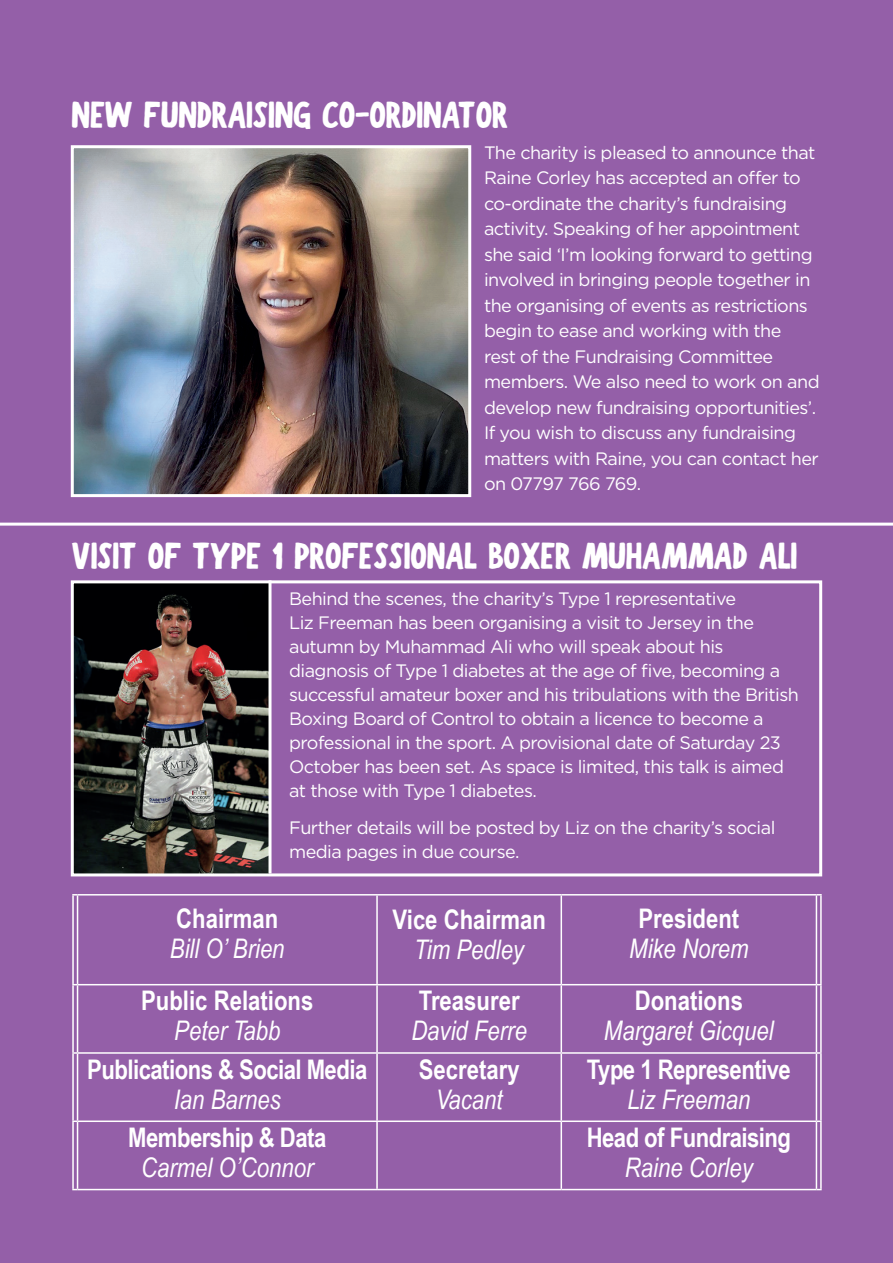
<style>
.page{position:relative;width:893px;height:1263px;background:#fff}
.page>*{position:absolute;margin:0;border:0;box-sizing:border-box;transform-origin:0 0}
.t1{font:37.35px "Boldoa Mat";color:#fff}
.t2{font:700 27px "Arial Narrow";letter-spacing:-.015em;color:#fff}
.t3{font:italic 27px "Arial Narrow";color:#fff}
.t4{font:18px/25.5px "Gotham";letter-spacing:-.03em;color:#fff}
</style>
<div class="page">
<div style="left:0;top:526px;width:893px;height:737px;background:#945fa8"></div>
<div style="left:0;top:0;width:893px;height:527px;background:#945fa8"></div>
<hr style="left:561px;top:894px;width:255px;height:1px;background:#fff">
<hr style="left:561px;top:984px;width:255px;height:1px;background:#fff">
<hr style="left:561px;top:1052px;width:255px;height:2px;background:#fff">
<hr style="left:561px;top:1120px;width:255px;height:2px;background:#fff">
<hr style="left:561px;top:1189px;width:255px;height:1px;background:#fff">
<hr style="left:377px;top:894px;width:184px;height:1px;background:#fff">
<hr style="left:561px;top:895px;width:1px;height:89px;background:#fff">
<hr style="left:377px;top:984px;width:184px;height:1px;background:#fff">
<hr style="left:561px;top:985px;width:1px;height:67px;background:#fff">
<hr style="left:377px;top:1052px;width:184px;height:2px;background:#fff">
<hr style="left:561px;top:1054px;width:1px;height:66px;background:#fff">
<hr style="left:377px;top:1120px;width:184px;height:2px;background:#fff">
<hr style="left:561px;top:1122px;width:1px;height:67px;background:#fff">
<hr style="left:377px;top:1189px;width:184px;height:1px;background:#fff">
<hr style="left:78px;top:894px;width:299px;height:1px;background:#fff">
<hr style="left:376px;top:895px;width:2px;height:89px;background:#fff">
<hr style="left:78px;top:984px;width:299px;height:1px;background:#fff">
<hr style="left:376px;top:985px;width:2px;height:67px;background:#fff">
<hr style="left:78px;top:1052px;width:299px;height:2px;background:#fff">
<hr style="left:376px;top:1054px;width:2px;height:66px;background:#fff">
<hr style="left:78px;top:1120px;width:299px;height:2px;background:#fff">
<hr style="left:376px;top:1122px;width:2px;height:67px;background:#fff">
<hr style="left:78px;top:1189px;width:299px;height:1px;background:#fff">
<hr style="left:72px;top:895px;width:2px;height:89px;background:#fff">
<hr style="left:77px;top:895px;width:1px;height:89px;background:#fff">
<hr style="left:72px;top:985px;width:2px;height:67px;background:#fff">
<hr style="left:77px;top:985px;width:1px;height:67px;background:#fff">
<svg style="left:72px;top:1052px;width:6px;height:2px"></svg>
<hr style="left:72px;top:1054px;width:2px;height:66px;background:#fff">
<hr style="left:77px;top:1054px;width:1px;height:66px;background:#fff">
<svg style="left:72px;top:1120px;width:6px;height:2px"></svg>
<hr style="left:72px;top:1122px;width:2px;height:67px;background:#fff">
<hr style="left:77px;top:1122px;width:1px;height:67px;background:#fff">
<hr style="left:816px;top:895px;width:1px;height:89px;background:#fff">
<hr style="left:820px;top:895px;width:2px;height:89px;background:#fff">
<hr style="left:816px;top:985px;width:1px;height:67px;background:#fff">
<hr style="left:820px;top:985px;width:2px;height:67px;background:#fff">
<svg style="left:816px;top:1052px;width:6px;height:2px"></svg>
<hr style="left:816px;top:1054px;width:1px;height:66px;background:#fff">
<hr style="left:820px;top:1054px;width:2px;height:66px;background:#fff">
<svg style="left:816px;top:1120px;width:6px;height:2px"></svg>
<hr style="left:816px;top:1122px;width:1px;height:67px;background:#fff">
<hr style="left:820px;top:1122px;width:2px;height:67px;background:#fff">
<img style="left:75px;top:149px;width:392px;height:344px">
<div style="left:71px;top:145px;width:400px;height:352px;border:3px solid #fff"></div>
<hr style="left:0;top:523px;width:893px;height:3px;background:#fff">
<img style="left:75px;top:584px;width:193px;height:288px">
<div style="left:71px;top:580px;width:751px;height:296px;border:3px solid #fff"></div>
<svg style="left:268px;top:580px;width:4px;height:293px"></svg>
<h1 class="t1" style="left:72px;top:93px;width:438px">NEW FUNDRAISING CO-ORDINATOR</h1>
<p class="t4" style="left:484px;top:139px;width:337px">The charity is pleased to announce that Raine Corley has accepted an offer to co-ordinate the charity’s fundraising activity. Speaking of her appointment she said ‘I’m looking forward to getting involved in bringing people together in the organising of events as restrictions begin to ease and working with the<br>rest of the Fundraising Committee members. We also need to work on and develop new fundraising opportunities’.<br>If you wish to discuss any fundraising matters with Raine, you can contact her on 07797 766 769.</p>
<h1 class="t1" style="left:72px;top:534px;width:727px">VISIT OF TYPE 1 PROFESSIONAL BOXER MUHAMMAD ALI</h1>
<p class="t4" style="left:289px;top:586px;width:511px;line-height:24px">Behind the scenes, the charity’s Type 1 representative<br>Liz Freeman has been organising a visit to Jersey in the autumn by Muhammad Ali who will speak about his diagnosis of Type 1 diabetes at the age of five, becoming a successful amateur boxer and his tribulations with the British Boxing Board of Control to obtain a licence to become a professional in the sport. A provisional date of Saturday 23<br>October has been set. As space is limited, this talk is aimed at those with Type 1 diabetes.</p>
<p class="t4" style="left:289px;top:815px;width:488px;line-height:24px">Further details will be posted by Liz on the charity’s social media pages in due course.</p>
<h2 class="t2" style="left:176px;top:898px;width:104px">Chairman</h2>
<h2 class="t3" style="left:170px;top:930px;width:116px">Bill O’ Brien</h2>
<h2 class="t2" style="left:141px;top:980px;width:174px">Public Relations</h2>
<h2 class="t3" style="left:174px;top:1012px;width:108px">Peter Tabb</h2>
<h2 class="t2" style="left:87px;top:1049px;width:282px">Publications &amp; Social Media</h2>
<h2 class="t3" style="left:174px;top:1080px;width:109px">Ian Barnes</h2>
<h2 class="t2" style="left:128px;top:1117px;width:200px">Membership &amp; Data</h2>
<h2 class="t3" style="left:141px;top:1148px;width:174px">Carmel O’Connor</h2>
<h2 class="t2" style="left:392px;top:899px;width:155px">Vice Chairman</h2>
<h2 class="t3" style="left:414px;top:931px;width:111px">Tim Pedley</h2>
<h2 class="t2" style="left:419px;top:980px;width:102px">Treasurer</h2>
<h2 class="t3" style="left:411px;top:1012px;width:117px">David Ferre</h2>
<h2 class="t2" style="left:419px;top:1049px;width:102px">Secretary</h2>
<h2 class="t3" style="left:436px;top:1080px;width:68px">Vacant</h2>
<h2 class="t2" style="left:638px;top:898px;width:102px">President</h2>
<h2 class="t3" style="left:629px;top:930px;width:121px">Mike Norem</h2>
<h2 class="t2" style="left:635px;top:980px;width:110px">Donations</h2>
<h2 class="t3" style="left:604px;top:1012px;width:171px">Margaret Gicquel</h2>
<h2 class="t2" style="left:587px;top:1049px;width:206px">Type 1 Representive</h2>
<h2 class="t3" style="left:627px;top:1080px;width:125px">Liz Freeman</h2>
<h2 class="t2" style="left:587px;top:1117px;width:206px">Head of Fundraising</h2>
<h2 class="t3" style="left:625px;top:1148px;width:129px">Raine Corley</h2>
</div>
